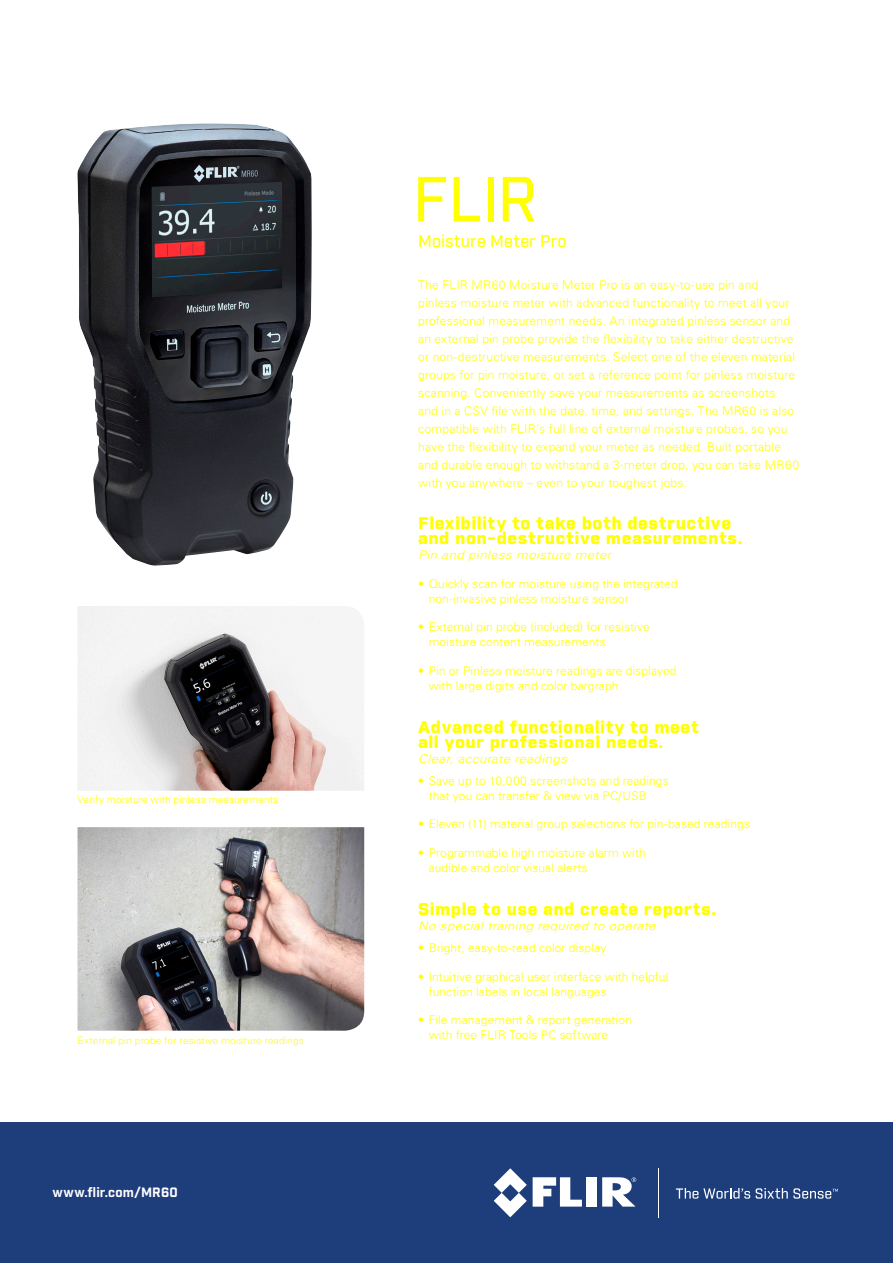
<style>
.page{position:relative;width:893px;height:1263px;background:#fff}
.page>*{position:absolute;margin:0;border:0;box-sizing:border-box;transform-origin:0 0}
.t1{font:500 61.5px "Industry";letter-spacing:-.01em;color:#ff0}
.t2{font:900 16.5px/15px "Industry";letter-spacing:.025em;color:#ff0;scale:1.1 1}
.t3{font:500 16.5px "Industry";letter-spacing:.01em;color:#ff0}
.t4{font:700 13.2px "Industry";letter-spacing:.015em;color:#fff}
.t5{font:300 12px/18px "Univers LT Std";letter-spacing:.015em;color:#ff0}
.t6{font:italic 300 12px "Univers LT Std";letter-spacing:.035em;color:#ff0;scale:1.1 1}
.t7{font:300 10.2px "Univers LT Std";letter-spacing:.015em;color:#ff0}
.s1{color:#fff}
</style>
<div class="page">
<img style="left:77px;top:123px;width:235px;height:443px">
<img style="left:78px;top:606px;width:286px;height:185px">
<img style="left:78px;top:827px;width:286px;height:204px">
<div style="left:0;top:1123px;width:893px;height:140px;background:#1e3d7b"></div>
<svg style="left:533px;top:1177px;width:49px;height:30px"></svg>
<div style="left:587px;top:1177px;width:10px;height:29px;background:#fff"></div>
<svg style="left:494px;top:1168px;width:33px;height:49px"></svg>
<svg style="left:602px;top:1177px;width:34px;height:29px"></svg>
<svg style="left:676px;top:1188px;width:74px;height:10px"></svg>
<svg style="left:756px;top:1188px;width:82px;height:10px"></svg>
<hr style="left:658px;top:1168px;width:1px;height:49px;background:#fff">
<p class="t7" style="left:78px;top:795px;width:202px">Verify moisture with pinless measurements</p>
<p class="t7" style="left:78px;top:1036px;width:228px">External pin probe for resistive moisture readings</p>
<p class="t4" style="left:53px;top:1185px;width:127px">www.flir.com/MR60</p>
<h1 class="t1" style="left:413px;top:173px;width:309px">FLIR <span class="s1">MR60</span></h1>
<h2 class="t3" style="left:418px;top:234px;width:150px">Moisture Meter Pro</h2>
<p class="t5" style="left:418px;top:277px;width:382px">The FLIR MR60 Moisture Meter Pro is an easy-to-use pin and pinless moisture meter with advanced functionality to meet all your professional measurement needs. An integrated pinless sensor and an external pin probe provide the flexibility to take either destructive or non-destructive measurements. Select one of the eleven material groups for pin moisture, or set a reference point for pinless moisture scanning. Conveniently save your measurements as screenshots<br>and in a CSV file with the date, time, and settings. The MR60 is also compatible with FLIR’s full line of external moisture probes, so you have the flexibility to expand your meter as needed. Built portable and durable enough to withstand a 3-meter drop, you can take MR60 with you anywhere – even to your toughest jobs.</p>
<h2 class="t2" style="left:418px;top:517px;width:296px">Flexibility to take both destructive and non-destructive measurements.</h2>
<p class="t6" style="left:418px;top:550px;width:177px">Pin and pinless moisture meter</p>
<p class="t5" style="left:429px;top:577px;width:251px;line-height:15px;text-indent:-11px">• Quickly scan for moisture using the integrated non-invasive pinless moisture sensor</p>
<p class="t5" style="left:429px;top:620px;width:222px;line-height:15px;text-indent:-10px">• External pin probe (included) for resistive moisture content measurements</p>
<p class="t5" style="left:429px;top:664px;width:249px;line-height:15px;text-indent:-11px">• Pin or Pinless moisture readings are displayed with large digits and color bargraph</p>
<h2 class="t2" style="left:418px;top:721px;width:257px">Advanced functionality to meet all your professional needs.</h2>
<p class="t6" style="left:418px;top:754px;width:137px">Clear, accurate readings</p>
<p class="t5" style="left:429px;top:774px;width:242px;line-height:15px;text-indent:-10px">• Save up to 10,000 screenshots and readings that you can transfer &amp; view via PC/USB</p>
<p class="t5" style="left:418px;top:816px;width:333px">• Eleven (11) material group selections for pin‐based readings</p>
<p class="t5" style="left:429px;top:846px;width:219px;line-height:15px;text-indent:-10px">• Programmable high moisture alarm with audible and color visual alerts</p>
<h2 class="t2" style="left:418px;top:903px;width:272px">Simple to use and create reports.</h2>
<p class="t6" style="left:418px;top:922px;width:217px">No special training required to operate</p>
<p class="t5" style="left:418px;top:940px;width:190px">• Bright, easy-to-read color display</p>
<p class="t5" style="left:429px;top:970px;width:241px;line-height:15px;text-indent:-10px">• Intuitive graphical user interface with helpful function labels in local languages</p>
<p class="t5" style="left:429px;top:1013px;width:205px;line-height:15px;text-indent:-10px">• File management &amp; report generation with free FLIR Tools PC software</p>
</div>
